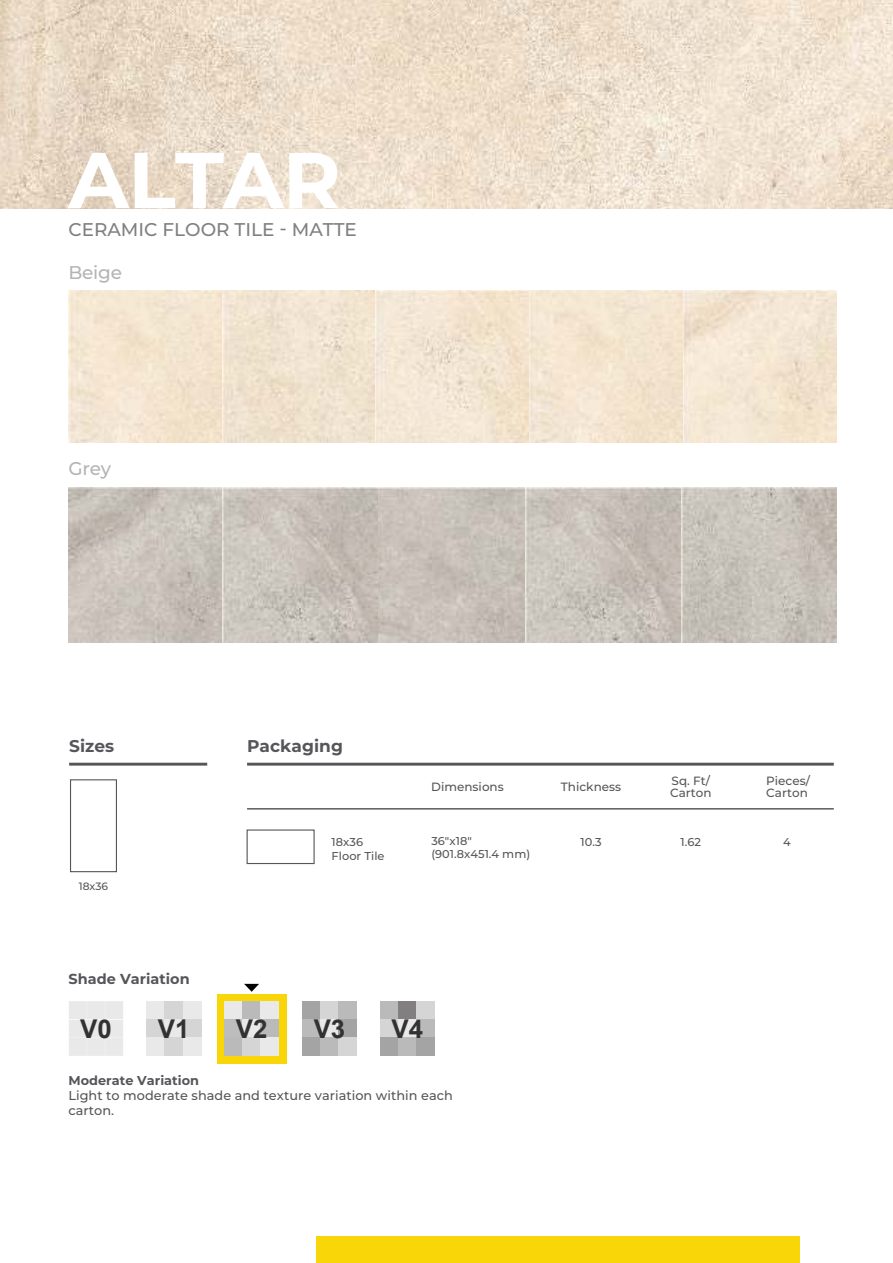
<style>
.page{position:relative;width:893px;height:1263px;background:#fff}
.page>*{position:absolute;margin:0;border:0;box-sizing:border-box;transform-origin:0 0}
.t1{font:700 79.05px "Montserrat";letter-spacing:-.01em;color:#fff}
.t2{font:700 25.8px "Arial";color:#323232}
.t3{font:500 18.45px "Montserrat";color:#817f7f}
.t4{font:500 18.45px "Montserrat";letter-spacing:-.01em;color:#b4b4b5}
.t5{font:700 16.95px "Montserrat";letter-spacing:.005em;color:#56565a}
.t6{font:700 14.4px "Montserrat";letter-spacing:.005em;color:#56565a}
.t7{font:500 12.9px/15px "Montserrat";letter-spacing:.005em;color:#56565a}
.t8{font:700 12.9px "Montserrat";letter-spacing:.005em;color:#56565a}
.t9{font:500 12px/12px "Montserrat";letter-spacing:.005em;color:#56565a}
.t10{font:500 11.4px/14px "Montserrat";letter-spacing:.005em;color:#56565a}
.t11{font:500 10.65px "Montserrat";letter-spacing:.005em;color:#56565a}
</style>
<div class="page">
<img style="left:0;top:0;width:893px;height:208px">
<div style="left:316px;top:1237px;width:483px;height:26px;background:#f8d608"></div>
<hr style="left:247px;top:763px;width:587px;height:3px;background:#56565a">
<hr style="left:247px;top:808px;width:587px;height:1px;background:#56565a">
<div style="left:247px;top:829px;width:68px;height:35px;border:1px solid #56565a"></div>
<hr style="left:69px;top:763px;width:138px;height:3px;background:#56565a">
<div style="left:70px;top:779px;width:47px;height:93px;border:1px solid #56565a"></div>
<img style="left:68px;top:290px;width:769px;height:152px">
<img style="left:69px;top:487px;width:153px;height:156px">
<img style="left:378px;top:487px;width:147px;height:156px">
<img style="left:525px;top:487px;width:312px;height:156px">
<img style="left:222px;top:487px;width:156px;height:156px">
<div style="left:217px;top:994px;width:69px;height:69px;background:#f8d608"></div>
<div style="left:380px;top:1001px;width:18px;height:18px;background:#bababa"></div>
<div style="left:380px;top:1019px;width:18px;height:19px;background:#d5d5d5"></div>
<div style="left:380px;top:1038px;width:18px;height:18px;background:#a5a4a4"></div>
<div style="left:398px;top:1001px;width:18px;height:18px;background:#817f7f"></div>
<div style="left:398px;top:1019px;width:18px;height:19px;background:#e9e9e9"></div>
<div style="left:398px;top:1038px;width:18px;height:18px;background:#bababa"></div>
<div style="left:416px;top:1001px;width:19px;height:18px;background:#d5d5d5"></div>
<div style="left:416px;top:1019px;width:19px;height:19px;background:#bababa"></div>
<div style="left:416px;top:1038px;width:19px;height:18px;background:#a5a4a4"></div>
<div style="left:302px;top:1001px;width:18px;height:18px;background:#a5a4a4"></div>
<div style="left:302px;top:1019px;width:18px;height:19px;background:#bababa"></div>
<div style="left:302px;top:1038px;width:18px;height:18px;background:#a5a4a4"></div>
<div style="left:320px;top:1001px;width:19px;height:18px;background:#d5d5d5"></div>
<div style="left:320px;top:1019px;width:19px;height:19px;background:#e9e9e9"></div>
<div style="left:320px;top:1038px;width:19px;height:18px;background:#bababa"></div>
<div style="left:339px;top:1001px;width:18px;height:18px;background:#bababa"></div>
<div style="left:339px;top:1019px;width:18px;height:19px;background:#a5a4a4"></div>
<div style="left:339px;top:1038px;width:18px;height:18px;background:#d5d5d5"></div>
<svg style="left:244px;top:984px;width:15px;height:8px"></svg>
<div style="left:224px;top:1001px;width:18px;height:18px;background:#e9e9e9"></div>
<div style="left:224px;top:1019px;width:18px;height:19px;background:#bdbdbd"></div>
<div style="left:224px;top:1038px;width:18px;height:18px;background:#bababa"></div>
<div style="left:242px;top:1001px;width:19px;height:18px;background:#bababa"></div>
<div style="left:242px;top:1019px;width:19px;height:19px;background:#e9e9e9"></div>
<div style="left:242px;top:1038px;width:19px;height:18px;background:#d5d5d5"></div>
<div style="left:261px;top:1001px;width:18px;height:18px;background:#e9e9e9"></div>
<div style="left:261px;top:1019px;width:18px;height:19px;background:#bababa"></div>
<div style="left:261px;top:1038px;width:18px;height:18px;background:#e9e9e9"></div>
<div style="left:146px;top:1001px;width:19px;height:18px;background:#e9e9e9"></div>
<div style="left:146px;top:1019px;width:19px;height:19px;background:#d5d5d5"></div>
<div style="left:146px;top:1038px;width:19px;height:18px;background:#e9e9e9"></div>
<div style="left:165px;top:1001px;width:18px;height:18px;background:#d5d5d5"></div>
<div style="left:165px;top:1019px;width:18px;height:19px;background:#e9e9e9"></div>
<div style="left:165px;top:1038px;width:18px;height:18px;background:#d5d5d5"></div>
<div style="left:183px;top:1001px;width:18px;height:18px;background:#e9e9e9"></div>
<div style="left:183px;top:1019px;width:18px;height:19px;background:#d5d5d5"></div>
<div style="left:183px;top:1038px;width:18px;height:18px;background:#e9e9e9"></div>
<div style="left:69px;top:1001px;width:54px;height:55px;background:#e9e9e9"></div>
<h1 class="t1" style="left:68px;top:146px;width:274px">ALTAR</h1>
<h3 class="t3" style="left:68px;top:221px;width:290px">CERAMIC FLOOR TILE - MATTE</h3>
<h3 class="t4" style="left:68px;top:263px;width:55px">Beige</h3>
<h3 class="t4" style="left:68px;top:459px;width:44px">Grey</h3>
<h3 class="t5" style="left:69px;top:739px;width:47px">Sizes</h3>
<p class="t11" style="left:79px;top:881px;width:31px">18x36</p>
<p class="t6" style="left:68px;top:973px;width:123px">Shade Variation</p>
<h3 class="t5" style="left:247px;top:739px;width:97px">Packaging</h3>
<p class="t9" style="left:431px;top:781px;width:74px">Dimensions</p>
<p class="t9" style="left:561px;top:781px;width:62px">Thickness</p>
<p class="t9" style="left:670px;top:775px;width:43px">Sq. Ft/<br>Carton</p>
<p class="t9" style="left:766px;top:775px;width:45px">Pieces/<br>Carton</p>
<p class="t10" style="left:332px;top:835px;width:54px">18x36<br>Floor Tile</p>
<p class="t10" style="left:431px;top:834px;width:100px">36"x18" (901.8x451.4 mm)</p>
<p class="t10" style="left:581px;top:835px;width:22px">10.3</p>
<p class="t10" style="left:681px;top:835px;width:22px">1.62</p>
<p class="t10" style="left:783px;top:836px;width:9px">4</p>
<h2 class="t2" style="left:80px;top:1014px;width:33px">V0</h2>
<h2 class="t2" style="left:158px;top:1014px;width:33px">V1</h2>
<h2 class="t2" style="left:236px;top:1014px;width:33px">V2</h2>
<h2 class="t2" style="left:314px;top:1014px;width:33px">V3</h2>
<h2 class="t2" style="left:391px;top:1014px;width:33px">V4</h2>
<p class="t8" style="left:68px;top:1074px;width:132px">Moderate Variation</p>
<p class="t7" style="left:68px;top:1088px;width:386px">Light to moderate shade and texture variation within each carton.</p>
</div>
